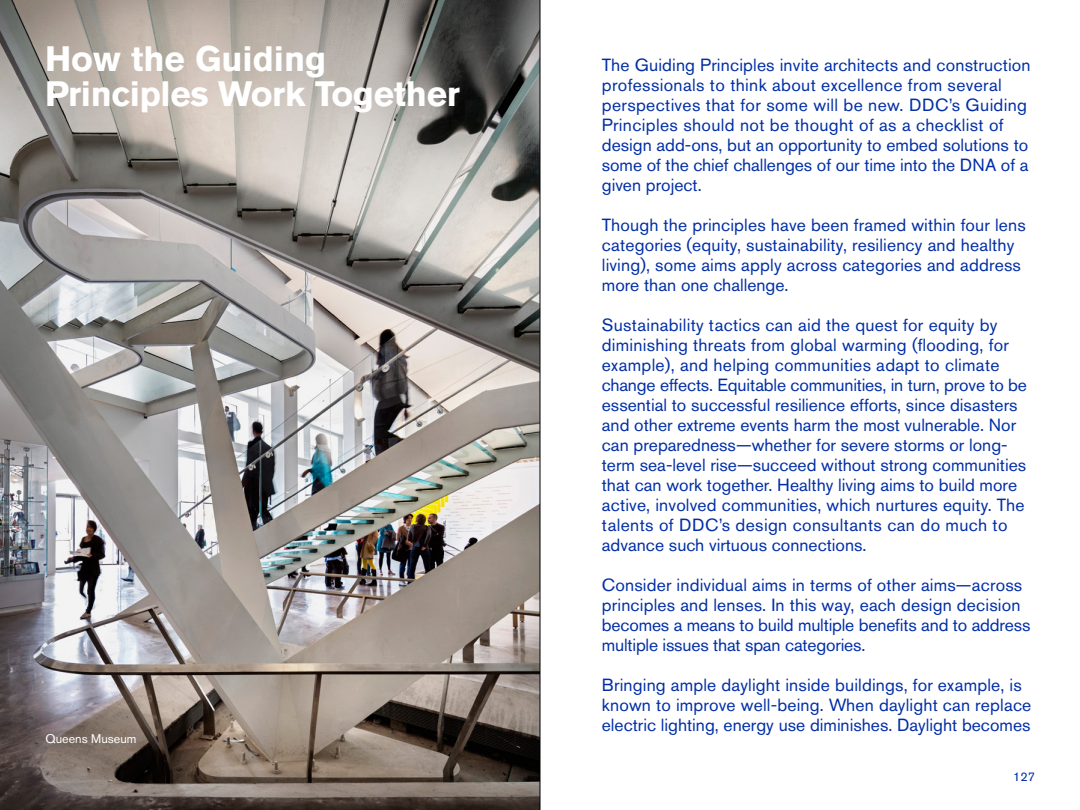
<style>
.page{position:relative;width:1080px;height:810px;background:#fff}
.page>*{position:absolute;margin:0;border:0;box-sizing:border-box;transform-origin:0 0}
.t1{font:700 35px/35px "Akzidenz Grotesk BE";letter-spacing:-.01em;color:#fff}
.t2{font:17.5px/20px "Akzidenz Grotesk BE";letter-spacing:.01em;color:#002ea6}
.t3{font:12.5px "Akzidenz Grotesk BE";color:#fff}
.t4{font:12.5px "Akzidenz Grotesk BE";color:#002ea6}
</style>
<div class="page">
<img style="left:0;top:0;width:540px;height:810px">
<hr style="left:540px;top:0;width:1px;height:810px;background:#000">
<h1 class="t1" style="left:45px;top:42px;width:416px">How the Guiding<br>Principles Work Together</h1>
<p class="t3" style="left:46px;top:731px;width:92px">Queens Museum</p>
<p class="t2" style="left:602px;top:55px;width:430px">The Guiding Principles invite architects and construction professionals to think about excellence from several perspectives that for some will be new. DDC’s Guiding Principles should not be thought of as a checklist of design add-ons, but an opportunity to embed solutions to some of the chief challenges of our time into the DNA of a given project.</p>
<p class="t2" style="left:602px;top:215px;width:426px">Though the principles have been framed within four lens categories (equity, sustainability, resiliency and healthy living), some aims apply across categories and address more than one challenge.</p>
<p class="t2" style="left:602px;top:315px;width:427px">Sustainability tactics can aid the quest for equity by diminishing threats from global warming (flooding, for example), and helping communities adapt to climate change effects. Equitable communities, in turn, prove to be essential to successful resilience efforts, since disasters and other extreme events harm the most vulnerable. Nor can preparedness—whether for severe storms or long&shy;term sea-level rise—succeed without strong communities that can work together. Healthy living aims to build more active, involved communities, which nurtures equity. The talents of DDC’s design consultants can do much to advance such virtuous connections.</p>
<p class="t2" style="left:602px;top:575px;width:430px">Consider individual aims in terms of other aims—across principles and lenses. In this way, each design decision becomes a means to build multiple benefits and to address multiple issues that span categories.</p>
<p class="t2" style="left:602px;top:675px;width:431px">Bringing ample daylight inside buildings, for example, is known to improve well-being. When daylight can replace electric lighting, energy use diminishes. Daylight becomes</p>
<p class="t4" style="left:1013px;top:769px;width:23px">127</p>
</div>
